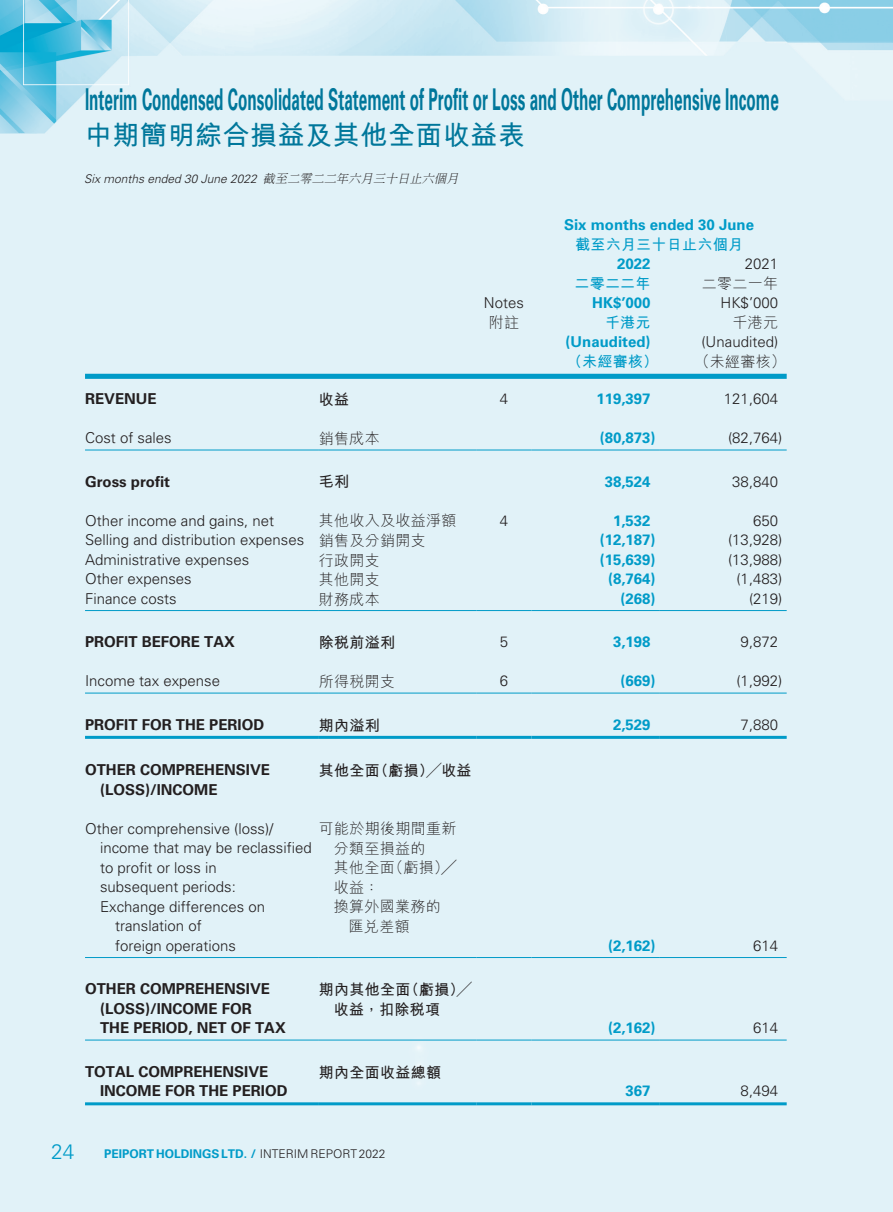
<style>
.page{position:relative;width:893px;height:1212px;background:#e1f2f8}
.page>*{position:absolute;margin:0;border:0;box-sizing:border-box;transform-origin:0 0}
.t1{font:700 30px "Univers LT Std";color:#00779b;scale:.51 1}
.t2{font:700 27px "M Hei HK";letter-spacing:.02em;color:#00779b}
.t3{font:300 21px "Univers LT Std";color:#009bc8}
._50_Table_txt{font:300 15px "Univers LT Std";color:#231f20}
._50_Table_txt-2{font:700 15px "Univers LT Std";color:#231f20}
._50_Table_txt-3{font:700 15px "Univers LT Std";color:#009bc8}
._50_Table_txt-4{font:300 15px "M Hei HK";letter-spacing:.02em;color:#231f20}
._50_Table_txt-5{font:700 15px "M Hei HK";letter-spacing:.02em;color:#231f20}
._50_Table_txt-6{font:700 15px "M Hei HK";letter-spacing:.02em;color:#009bc8}
.t4{font:italic 300 12px "Univers LT Std";color:#231f20}
.t5{font:700 12px "Univers LT Std";color:#009bc8}
.s1{font-family:"Adobe Ming Std"}
.s2{font-weight:300;color:#231f20}
</style>
<div class="page">
<svg style="left:85px;top:374px;width:702px;height:5px;background:#069dc9"></svg>
<hr style="left:85px;top:450px;width:234px;height:1px;background:#009bc8">
<hr style="left:319px;top:450px;width:157px;height:1px;background:#009bc8">
<hr style="left:476px;top:450px;width:55px;height:1px;background:#009bc8">
<hr style="left:531px;top:450px;width:128px;height:1px;background:#009bc8">
<hr style="left:659px;top:450px;width:128px;height:1px;background:#009bc8">
<hr style="left:85px;top:610px;width:234px;height:1px;background:#009bc8">
<hr style="left:319px;top:610px;width:157px;height:1px;background:#009bc8">
<hr style="left:476px;top:610px;width:55px;height:1px;background:#009bc8">
<hr style="left:531px;top:610px;width:128px;height:1px;background:#009bc8">
<hr style="left:659px;top:610px;width:128px;height:1px;background:#009bc8">
<hr style="left:85px;top:693px;width:234px;height:1px;background:#009bc8">
<hr style="left:319px;top:693px;width:157px;height:1px;background:#009bc8">
<hr style="left:476px;top:693px;width:55px;height:1px;background:#009bc8">
<hr style="left:531px;top:693px;width:128px;height:1px;background:#009bc8">
<hr style="left:659px;top:693px;width:128px;height:1px;background:#009bc8">
<hr style="left:85px;top:736px;width:234px;height:3px;background:#009bc8">
<hr style="left:319px;top:736px;width:157px;height:3px;background:#009bc8">
<hr style="left:476px;top:736px;width:55px;height:3px;background:#009bc8">
<hr style="left:531px;top:736px;width:128px;height:3px;background:#009bc8">
<hr style="left:659px;top:736px;width:128px;height:3px;background:#009bc8">
<hr style="left:85px;top:957px;width:234px;height:1px;background:#009bc8">
<hr style="left:319px;top:957px;width:157px;height:1px;background:#009bc8">
<hr style="left:476px;top:957px;width:55px;height:1px;background:#009bc8">
<hr style="left:531px;top:957px;width:128px;height:1px;background:#009bc8">
<hr style="left:659px;top:957px;width:128px;height:1px;background:#009bc8">
<hr style="left:85px;top:1040px;width:234px;height:1px;background:#009bc8">
<hr style="left:319px;top:1040px;width:157px;height:1px;background:#009bc8">
<hr style="left:476px;top:1040px;width:55px;height:1px;background:#009bc8">
<hr style="left:531px;top:1040px;width:128px;height:1px;background:#009bc8">
<hr style="left:659px;top:1040px;width:128px;height:1px;background:#009bc8">
<hr style="left:85px;top:1102px;width:234px;height:3px;background:#009bc8">
<hr style="left:319px;top:1102px;width:157px;height:3px;background:#009bc8">
<hr style="left:476px;top:1102px;width:55px;height:3px;background:#009bc8">
<hr style="left:531px;top:1102px;width:128px;height:3px;background:#009bc8">
<hr style="left:659px;top:1102px;width:128px;height:3px;background:#009bc8">
<p class="t1" style="left:85px;top:82px;width:1362px">Interim Condensed Consolidated Statement of Profit or Loss and Other Comprehensive Income</p>
<p class="t2" style="left:85px;top:116px;width:442px">中期簡明綜合損益及其他全面收益表</p>
<p class="t4" style="left:84px;top:171px;width:378px">Six months ended 30 June 2022 <span class="s1">截至二零二二年六月三十日止六個月</span></p>
<p class="_50_Table_txt-3" style="left:564px;top:215px;width:192px">Six months ended 30 June</p>
<p class="_50_Table_txt-6" style="left:575px;top:233px;width:169px">截至六月三十日止六個月</p>
<p class="_50_Table_txt-3" style="left:617px;top:254px;width:35px">2022</p>
<p class="_50_Table_txt" style="left:745px;top:254px;width:35px">2021</p>
<p class="_50_Table_txt-6" style="left:574px;top:272px;width:78px">二零二二年</p>
<p class="_50_Table_txt-4" style="left:702px;top:276px;width:78px">二零二一年</p>
<p class="_50_Table_txt" style="left:484px;top:293px;width:42px">Notes</p>
<p class="_50_Table_txt-3" style="left:592px;top:293px;width:60px">HK$’000</p>
<p class="_50_Table_txt" style="left:721px;top:293px;width:59px">HK$’000</p>
<p class="_50_Table_txt-4" style="left:489px;top:315px;width:32px">附註</p>
<p class="_50_Table_txt-6" style="left:605px;top:311px;width:47px">千港元</p>
<p class="_50_Table_txt-4" style="left:732px;top:315px;width:47px">千港元</p>
<p class="_50_Table_txt-3" style="left:566px;top:332px;width:87px">(Unaudited)</p>
<p class="_50_Table_txt" style="left:701px;top:332px;width:78px">(Unaudited)</p>
<p class="_50_Table_txt-6" style="left:567px;top:350px;width:92px">（未經審核）</p>
<p class="_50_Table_txt-4" style="left:695px;top:354px;width:92px">（未經審核）</p>
<p class="_50_Table_txt-2" style="left:85px;top:390px;width:73px">REVENUE</p>
<p class="_50_Table_txt-5" style="left:319px;top:388px;width:32px">收益</p>
<p class="_50_Table_txt" style="left:500px;top:390px;width:10px">4</p>
<p class="_50_Table_txt-3" style="left:596px;top:390px;width:56px">119,397</p>
<p class="_50_Table_txt" style="left:724px;top:390px;width:56px">121,604</p>
<p class="_50_Table_txt" style="left:85px;top:429px;width:88px">Cost of sales</p>
<p class="_50_Table_txt-4" style="left:319px;top:431px;width:62px">銷售成本</p>
<p class="_50_Table_txt-3" style="left:600px;top:429px;width:57px">(80,873)</p>
<p class="_50_Table_txt" style="left:728px;top:429px;width:56px">(82,764)</p>
<p class="_50_Table_txt-2" style="left:85px;top:473px;width:87px">Gross profit</p>
<p class="_50_Table_txt-5" style="left:319px;top:471px;width:32px">毛利</p>
<p class="_50_Table_txt-3" style="left:605px;top:473px;width:47px">38,524</p>
<p class="_50_Table_txt" style="left:732px;top:472px;width:47px">38,840</p>
<p class="_50_Table_txt" style="left:85px;top:511px;width:191px">Other income and gains, net</p>
<p class="_50_Table_txt-4" style="left:319px;top:513px;width:139px">其他收入及收益淨額</p>
<p class="_50_Table_txt" style="left:500px;top:511px;width:10px">4</p>
<p class="_50_Table_txt-3" style="left:613px;top:512px;width:39px">1,532</p>
<p class="_50_Table_txt" style="left:753px;top:511px;width:27px">650</p>
<p class="_50_Table_txt" style="left:85px;top:531px;width:221px">Selling and distribution expenses</p>
<p class="_50_Table_txt-4" style="left:319px;top:533px;width:108px">銷售及分銷開支</p>
<p class="_50_Table_txt-3" style="left:600px;top:531px;width:57px">(12,187)</p>
<p class="_50_Table_txt" style="left:728px;top:531px;width:56px">(13,928)</p>
<p class="_50_Table_txt" style="left:85px;top:550px;width:166px">Administrative expenses</p>
<p class="_50_Table_txt-4" style="left:319px;top:552px;width:62px">行政開支</p>
<p class="_50_Table_txt-3" style="left:600px;top:551px;width:57px">(15,639)</p>
<p class="_50_Table_txt" style="left:728px;top:550px;width:56px">(13,988)</p>
<p class="_50_Table_txt" style="left:85px;top:570px;width:108px">Other expenses</p>
<p class="_50_Table_txt-4" style="left:319px;top:572px;width:62px">其他開支</p>
<p class="_50_Table_txt-3" style="left:608px;top:570px;width:49px">(8,764)</p>
<p class="_50_Table_txt" style="left:736px;top:570px;width:47px">(1,483)</p>
<p class="_50_Table_txt" style="left:85px;top:589px;width:93px">Finance costs</p>
<p class="_50_Table_txt-4" style="left:319px;top:591px;width:62px">財務成本</p>
<p class="_50_Table_txt-3" style="left:621px;top:590px;width:37px">(268)</p>
<p class="_50_Table_txt" style="left:749px;top:589px;width:35px">(219)</p>
<p class="_50_Table_txt-2" style="left:85px;top:633px;width:152px">PROFIT BEFORE TAX</p>
<p class="_50_Table_txt-5" style="left:319px;top:632px;width:78px">除稅前溢利</p>
<p class="_50_Table_txt" style="left:500px;top:633px;width:10px">5</p>
<p class="_50_Table_txt-3" style="left:613px;top:633px;width:39px">3,198</p>
<p class="_50_Table_txt" style="left:741px;top:633px;width:39px">9,872</p>
<p class="_50_Table_txt" style="left:85px;top:672px;width:137px">Income tax expense</p>
<p class="_50_Table_txt-4" style="left:319px;top:674px;width:78px">所得稅開支</p>
<p class="_50_Table_txt" style="left:500px;top:672px;width:10px">6</p>
<p class="_50_Table_txt-3" style="left:621px;top:672px;width:37px">(669)</p>
<p class="_50_Table_txt" style="left:736px;top:672px;width:47px">(1,992)</p>
<p class="_50_Table_txt-2" style="left:85px;top:716px;width:181px">PROFIT FOR THE PERIOD</p>
<p class="_50_Table_txt-5" style="left:319px;top:714px;width:62px">期內溢利</p>
<p class="_50_Table_txt-3" style="left:613px;top:716px;width:39px">2,529</p>
<p class="_50_Table_txt" style="left:741px;top:715px;width:39px">7,880</p>
<p class="_50_Table_txt-2" style="left:85px;top:761px;width:187px">OTHER COMPREHENSIVE</p>
<p class="_50_Table_txt-2" style="left:100px;top:781px;width:119px">(LOSS)/INCOME</p>
<p class="_50_Table_txt-5" style="left:319px;top:759px;width:154px">其他全面（虧損）╱收益</p>
<p class="_50_Table_txt" style="left:85px;top:819px;width:190px">Other comprehensive (loss)/</p>
<p class="_50_Table_txt" style="left:100px;top:839px;width:213px">income that may be reclassified</p>
<p class="_50_Table_txt" style="left:100px;top:858px;width:118px">to profit or loss in</p>
<p class="_50_Table_txt" style="left:100px;top:878px;width:137px">subsequent periods:</p>
<p class="_50_Table_txt" style="left:100px;top:897px;width:167px">Exchange differences on</p>
<p class="_50_Table_txt" style="left:115px;top:917px;width:88px">translation of</p>
<p class="_50_Table_txt" style="left:115px;top:936px;width:122px">foreign operations</p>
<p class="_50_Table_txt-4" style="left:319px;top:821px;width:139px">可能於期後期間重新</p>
<p class="_50_Table_txt-4" style="left:334px;top:841px;width:93px">分類至損益的</p>
<p class="_50_Table_txt-4" style="left:334px;top:860px;width:124px">其他全面（虧損）╱</p>
<p class="_50_Table_txt-4" style="left:334px;top:880px;width:47px">收益：</p>
<p class="_50_Table_txt-4" style="left:334px;top:899px;width:108px">換算外國業務的</p>
<p class="_50_Table_txt-4" style="left:349px;top:919px;width:62px">匯兌差額</p>
<p class="_50_Table_txt-2" style="left:85px;top:980px;width:187px">OTHER COMPREHENSIVE</p>
<p class="_50_Table_txt-2" style="left:100px;top:1000px;width:153px">(LOSS)/INCOME FOR</p>
<p class="_50_Table_txt-2" style="left:100px;top:1019px;width:187px">THE PERIOD, NET OF TAX</p>
<p class="_50_Table_txt-5" style="left:319px;top:978px;width:155px">期內其他全面（虧損）╱</p>
<p class="_50_Table_txt-5" style="left:334px;top:998px;width:108px">收益，扣除稅項</p>
<p class="_50_Table_txt-2" style="left:85px;top:1063px;width:185px">TOTAL COMPREHENSIVE</p>
<p class="_50_Table_txt-2" style="left:100px;top:1082px;width:189px">INCOME FOR THE PERIOD</p>
<p class="_50_Table_txt-5" style="left:319px;top:1061px;width:124px">期內全面收益總額</p>
<p class="t3" style="left:51px;top:1138px;width:25px">24</p>
<p class="t5" style="left:104px;top:1147px;width:283px">PEIPORT HOLDINGS LTD. / <span class="s2">INTERIM REPORT 2022</span></p>
<p class="_50_Table_txt-3" style="left:608px;top:937px;width:49px">(2,162)</p>
<p class="_50_Table_txt" style="left:753px;top:936px;width:27px">614</p>
<p class="_50_Table_txt-3" style="left:608px;top:1019px;width:49px">(2,162)</p>
<p class="_50_Table_txt" style="left:753px;top:1019px;width:27px">614</p>
<p class="_50_Table_txt-3" style="left:626px;top:1082px;width:27px">367</p>
<p class="_50_Table_txt" style="left:741px;top:1082px;width:39px">8,494</p>
</div>
